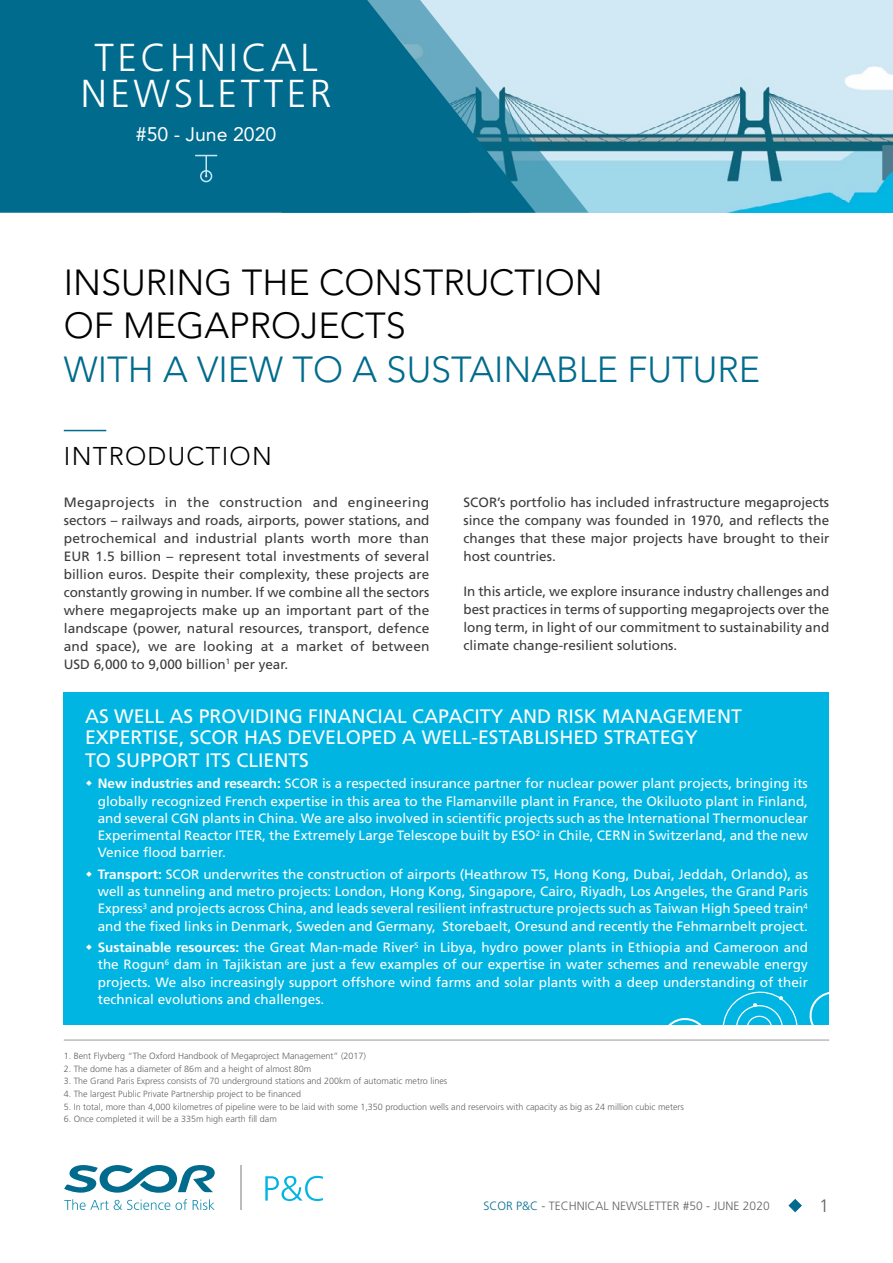
<style>
.page{position:relative;width:893px;height:1263px;background:#fff}
.page>*{position:absolute;margin:0;border:0;box-sizing:border-box;transform-origin:0 0}
.t1{font:300 39px/36px "Frutiger LT Std";letter-spacing:.09em;color:#fff;text-align:center}
.t2{font:300 36px/43.2px "Avenir LT Std";color:#000}
.t3{font:300 36px "Avenir LT Std";color:#006b8d}
.t4{font:300 25.5px "Avenir LT Std";letter-spacing:.05em;color:#000}
.t5{font:19.5px/21.8px "Frutiger LT Std";color:#fff}
.t6{font:19.5px "Avenir LT Std";color:#fff}
.t7{font:300 18px "Frutiger LT Std";color:#646363}
.t8{font:13.5px/17.2px "Frutiger LT Std";color:#fff;text-align:justify}
.t9{font:13.5px/18px "Frutiger LT Std";color:#3c3c3b;text-align:justify}
.t10{font:300 12px "Frutiger LT Std";color:#646363}
.t11{font:300 9px "Frutiger LT Std";color:#646363}
.s1{font-weight:700}
.s2{color:#006b8d}
</style>
<div class="page">
<svg style="left:788px;top:1199px;width:14px;height:13px"></svg>
<img style="left:589px;top:0;width:304px;height:213px">
<svg style="left:536px;top:0;width:53px;height:213px;background:#a9d1e0"></svg>
<svg style="left:0;top:0;width:536px;height:213px;background:#157897"></svg>
<hr style="left:205px;top:156px;width:2px;height:20px;background:#c6e7f7">
<div style="left:200px;top:170px;width:12px;height:12px;border:2px solid #c6e7f7;border-radius:50%"></div>
<svg style="left:195px;top:155px;width:22px;height:1px"></svg>
<svg style="left:265px;top:1176px;width:58px;height:25px"></svg>
<svg style="left:64px;top:1165px;width:151px;height:28px"></svg>
<svg style="left:64px;top:1199px;width:151px;height:11px"></svg>
<hr style="left:240px;top:1165px;width:1px;height:45px;background:#bcbcbc">
<hr style="left:64px;top:430px;width:42px;height:1px;background:#006b8d">
<hr style="left:64px;top:1039px;width:765px;height:2px;background:#bcbcbc">
<div style="left:64px;top:692px;width:765px;height:333px;background:#00b5e2"></div>
<svg style="left:668px;top:1018px;width:34px;height:7px"></svg>
<svg style="left:809px;top:992px;width:20px;height:33px"></svg>
<svg style="left:722px;top:991px;width:76px;height:34px"></svg>
<h1 class="t1" style="left:81px;top:40px;width:252px">TECHNICAL<br>NEWSLETTER</h1>
<h3 class="t6" style="left:136px;top:123px;width:142px">#50 - June 2020</h3>
<h2 class="t2" style="left:64px;top:261px;width:540px">INSURING THE CONSTRUCTION<br>OF MEGAPROJECTS</h2>
<h2 class="t3" style="left:64px;top:348px;width:698px">WITH A VIEW TO A SUSTAINABLE FUTURE</h2>
<h3 class="t4" style="left:64px;top:441px;width:210px">INTRODUCTION</h3>
<p class="t9" style="left:64px;top:493px;width:367px">Megaprojects in the construction and engineering sectors – railways and roads, airports, power stations, and petrochemical and industrial plants worth more than EUR 1.5 billion – represent total investments of several billion euros. Despite their complexity, these projects are constantly growing in number. If we combine all the sectors where megaprojects make up an important part of the landscape (power, natural resources, transport, defence and space), we are looking at a market of between USD 6,000 to 9,000 billion<sup>1</sup> per year.</p>
<p class="t9" style="left:463px;top:493px;width:367px">SCOR’s portfolio has included infrastructure megaprojects since the company was founded in 1970, and reflects the changes that these major projects have brought to their host countries.</p>
<p class="t9" style="left:463px;top:582px;width:367px">In this article, we explore insurance industry challenges and best practices in terms of supporting megaprojects over the long term, in light of our commitment to sustainability and climate change-resilient solutions.</p>
<h3 class="t5" style="left:85px;top:706px;width:658px">AS WELL AS PROVIDING FINANCIAL CAPACITY AND RISK MANAGEMENT<br>EXPERTISE, SCOR HAS DEVELOPED A WELL-ESTABLISHED STRATEGY<br>TO SUPPORT ITS CLIENTS</h3>
<p class="t8" style="left:98px;top:775px;width:712px"><span class="s1">New industries and research:</span> SCOR is a respected insurance partner for nuclear power plant projects, bringing its globally recognized French expertise in this area to the Flamanville plant in France, the Okiluoto plant in Finland, and several CGN plants in China. We are also involved in scientific projects such as the International Thermonuclear Experimental Reactor ITER, the Extremely Large Telescope built by ESO<sup>2</sup> in Chile, CERN in Switzerland, and the new Venice flood barrier.</p>
<p class="t8" style="left:98px;top:865px;width:712px"><span class="s1">Transport:</span> SCOR underwrites the construction of airports (Heathrow T5, Hong Kong, Dubai, Jeddah, Orlando), as well as tunneling and metro projects: London, Hong Kong, Singapore, Cairo, Riyadh, Los Angeles, the Grand Paris Express<sup>3</sup> and projects across China, and leads several resilient infrastructure projects such as Taiwan High Speed train<sup>4 </sup>and the fixed links in Denmark, Sweden and Germany, Storebaelt, Oresund and recently the Fehmarnbelt project.</p>
<p class="t8" style="left:98px;top:939px;width:712px"><span class="s1">Sustainable resources:</span> the Great Man-made River<sup>5</sup> in Libya, hydro power plants in Ethiopia and Cameroon and the Rogun<sup>6</sup> dam in Tajikistan are just a few examples of our expertise in water schemes and renewable energy projects. We also increasingly support offshore wind farms and solar plants with a deep understanding of their technical evolutions and challenges.</p>
<p class="t8" style="left:359px;top:973px;width:161px;line-height:15px;text-align:center;rotate:-7deg">Faut-il mettre ce texte en exergue ou italique ?</p>
<p class="t11" style="left:64px;top:1051px;width:304px">1. Bent Flyvberg “The Oxford Handbook of Megaproject Management” (2017)</p>
<p class="t11" style="left:64px;top:1063px;width:249px">2. The dome has a diameter of 86m and a height of almost 80m</p>
<p class="t11" style="left:64px;top:1076px;width:385px">3. The Grand Paris Express consists of 70 underground stations and 200km of automatic metro lines</p>
<p class="t11" style="left:64px;top:1089px;width:239px">4. The largest Public Private Partnership project to be financed</p>
<p class="t11" style="left:64px;top:1101px;width:622px">5. In total, more than 4,000 kilometres of pipeline were to be laid with some 1,350 production wells and reservoirs with capacity as big as 24 million cubic meters</p>
<p class="t11" style="left:64px;top:1114px;width:215px">6. Once completed it will be a 335m high earth fill dam</p>
<p class="t10" style="left:484px;top:1199px;width:288px"><span class="s2">SCOR P&amp;C</span> - TECHNICAL NEWSLETTER #50 - JUNE 2020</p>
<h3 class="t7" style="left:819px;top:1196px;width:12px">1</h3>
</div>
